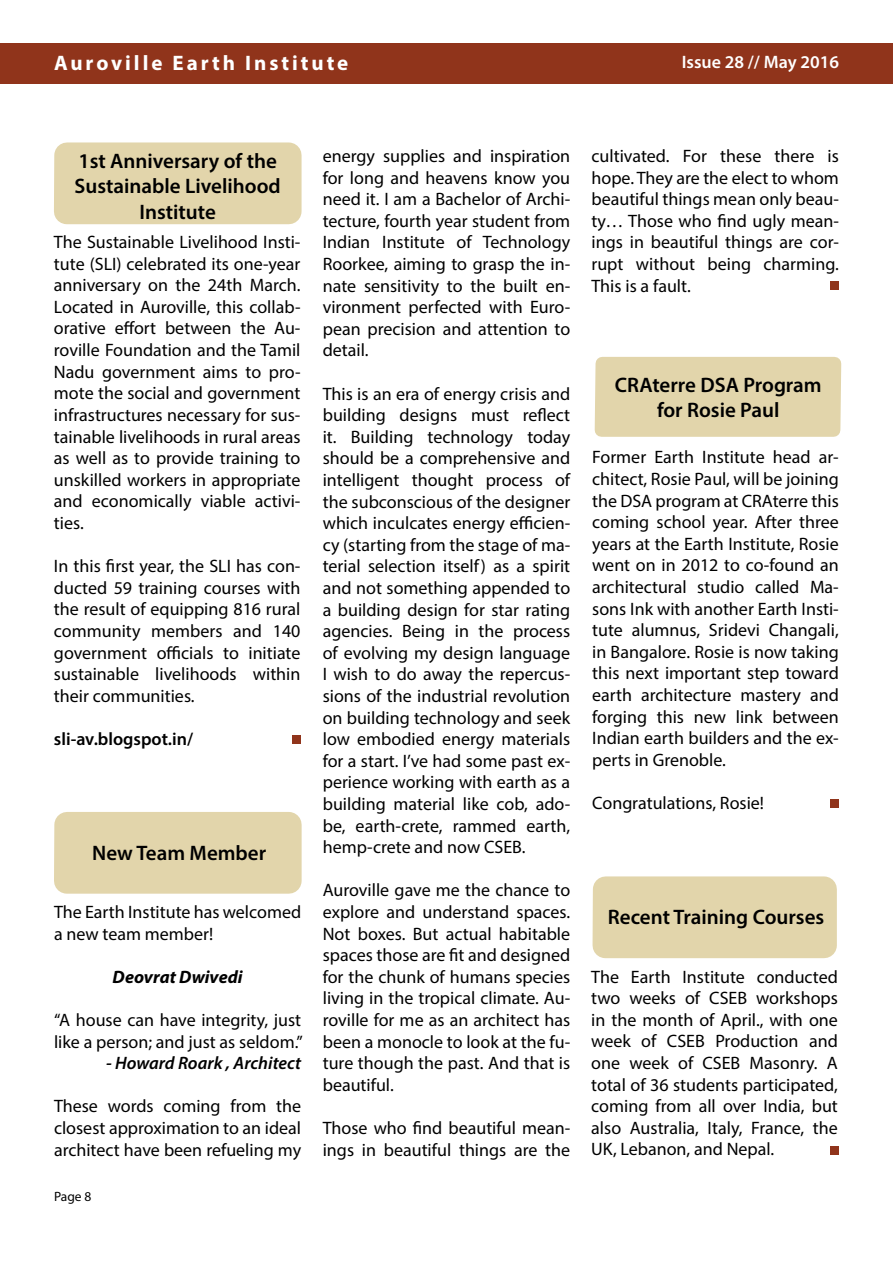
<style>
.page{position:relative;width:893px;height:1263px;background:#fff}
.page>*{position:absolute;margin:0;border:0;box-sizing:border-box;transform-origin:0 0}
.t1{font:600 21px/25.2px "Myriad Pro";color:#000;text-align:center}
.t2{font:700 21px "Myriad Pro";letter-spacing:.14em;color:#fff}
.t3{font:18px/21.6px "Myriad Pro";color:#000;text-align:justify}
.t4{font:italic 600 18px "Myriad Pro";color:#000}
.t5{font:600 18px "Myriad Pro";color:#000}
.t6{font:600 18px "Myriad Pro";color:#fff}
.t7{font:italic 700 18px "Myriad Pro";color:#000}
.t8{font:13.5px "Myriad Pro";color:#000}
</style>
<div class="page">
<div style="left:0;top:43px;width:893px;height:41px;background:#90341b"></div>
<div style="left:67px;top:825px;width:222px;height:56px;background:#e2d5ab"></div>
<div style="left:54px;top:812px;width:248px;height:82px;border:26px solid #e2d5ab"></div>
<div style="left:830px;top:281px;width:9px;height:9px;background:#90341b"></div>
<div style="left:830px;top:800px;width:9px;height:8px;background:#90341b"></div>
<div style="left:605px;top:889px;width:219px;height:56px;background:#e2d5ab"></div>
<div style="left:592px;top:876px;width:245px;height:82px;border:26px solid #e2d5ab"></div>
<div style="left:831px;top:1146px;width:8px;height:9px;background:#90341b"></div>
<div style="left:67px;top:155px;width:222px;height:56px;background:#e2d5ab"></div>
<div style="left:54px;top:142px;width:248px;height:82px;border:26px solid #e2d5ab"></div>
<div style="left:292px;top:736px;width:9px;height:8px;background:#90341b"></div>
<div style="left:594px;top:356px;width:248px;height:81px;background:#e2d5ab"></div>
<p class="t2" style="left:54px;top:49px;width:296px">Auroville Earth Institute</p>
<p class="t6" style="left:682px;top:50px;width:159px">Issue 28 // May 2016</p>
<p class="t1" style="left:75px;top:148px;width:208px">1st Anniversary of the<br>Sustainable Livelihood<br>Institute</p>
<p class="t3" style="left:54px;top:231px;width:248px">The Sustainable Livelihood Insti&shy;tute (SLI) celebrated its one-year anniversary on the 24th March.<br>Located in Auroville, this collab&shy;orative effort between the Au&shy;roville Foundation and the Tamil Nadu government aims to pro&shy;mote the social and government infrastructures necessary for sus&shy;tainable livelihoods in rural areas as well as to provide training to unskilled workers in appropriate and economically viable activi&shy;ties.</p>
<p class="t3" style="left:54px;top:555px;width:248px">In this first year, the SLI has con&shy;ducted 59 training courses with the result of equipping 816 rural community members and 140 government officials to initiate sustainable livelihoods within their communities.</p>
<p class="t5" style="left:54px;top:727px;width:141px">sli-av.blogspot.in/</p>
<p class="t1" style="left:92px;top:839px;width:175px">New Team Member</p>
<p class="t3" style="left:54px;top:901px;width:249px">The Earth Institute has welcomed a new team member!</p>
<p class="t7" style="left:113px;top:965px;width:132px">Deovrat Dwivedi</p>
<p class="t3" style="left:54px;top:1009px;width:250px">“A house can have integrity, just like a person; and just as seldom.”</p>
<p class="t4" style="left:106px;top:1052px;width:197px">- Howard Roark , Architect</p>
<p class="t3" style="left:54px;top:1095px;width:249px">These words coming from the closest approximation to an ideal architect have been refueling my</p>
<p class="t8" style="left:54px;top:1188px;width:39px">Page 8</p>
<p class="t3" style="left:323px;top:145px;width:249px">energy supplies and inspiration for long and heavens know you need it. I am a Bachelor of Archi&shy;tecture, fourth year student from Indian Institute of Technology Roorkee, aiming to grasp the in&shy;nate sensitivity to the built en&shy;vironment perfected with Euro&shy;pean precision and attention to detail.</p>
<p class="t3" style="left:323px;top:382px;width:249px">This is an era of energy crisis and building designs must reflect it. Building technology today should be a comprehensive and intelligent thought process of the subconscious of the designer which inculcates energy efficien&shy;cy (starting from the stage of ma&shy;terial selection itself) as a spirit and not something appended to a building design for star rating agencies. Being in the process of evolving my design language I wish to do away the repercus&shy;sions of the industrial revolution on building technology and seek low embodied energy materials for a start. I’ve had some past ex&shy;perience working with earth as a building material like cob, ado&shy;be, earth-crete, rammed earth, hemp-crete and now CSEB.</p>
<p class="t3" style="left:323px;top:879px;width:249px">Auroville gave me the chance to explore and understand spaces.<br>Not boxes. But actual habitable spaces those are fit and designed for the chunk of humans species living in the tropical climate. Au&shy;roville for me as an architect has been a monocle to look at the fu&shy;ture though the past. And that is beautiful.</p>
<p class="t3" style="left:323px;top:1117px;width:249px">Those who find beautiful mean&shy;ings in beautiful things are the</p>
<p class="t3" style="left:591px;top:145px;width:249px">cultivated. For these there is hope. They are the elect to whom beautiful things mean only beau&shy;ty… Those who find ugly mean&shy;ings in beautiful things are cor&shy;rupt without being charming.<br>This is a fault.</p>
<p class="t1" style="left:615px;top:372px;width:208px">CRAterre DSA Program for Rosie Paul</p>
<p class="t3" style="left:592px;top:446px;width:248px">Former Earth Institute head ar&shy;chitect, Rosie Paul, will be joining the DSA program at CRAterre this coming school year. After three years at the Earth Institute, Rosie went on in 2012 to co-found an architectural studio called Ma&shy;sons Ink with another Earth Insti&shy;tute alumnus, Sridevi Changali, in Bangalore. Rosie is now taking this next important step toward earth architecture mastery and forging this new link between Indian earth builders and the ex&shy;perts in Grenoble.</p>
<p class="t3" style="left:592px;top:792px;width:173px">Congratulations, Rosie!</p>
<p class="t1" style="left:608px;top:904px;width:218px">Recent Training Courses</p>
<p class="t3" style="left:591px;top:965px;width:248px">The Earth Institute conducted two weeks of CSEB workshops in the month of April., with one week of CSEB Production and one week of CSEB Masonry. A total of 36 students participated, coming from all over India, but also Australia, Italy, France, the UK, Lebanon, and Nepal.</p>
</div>
